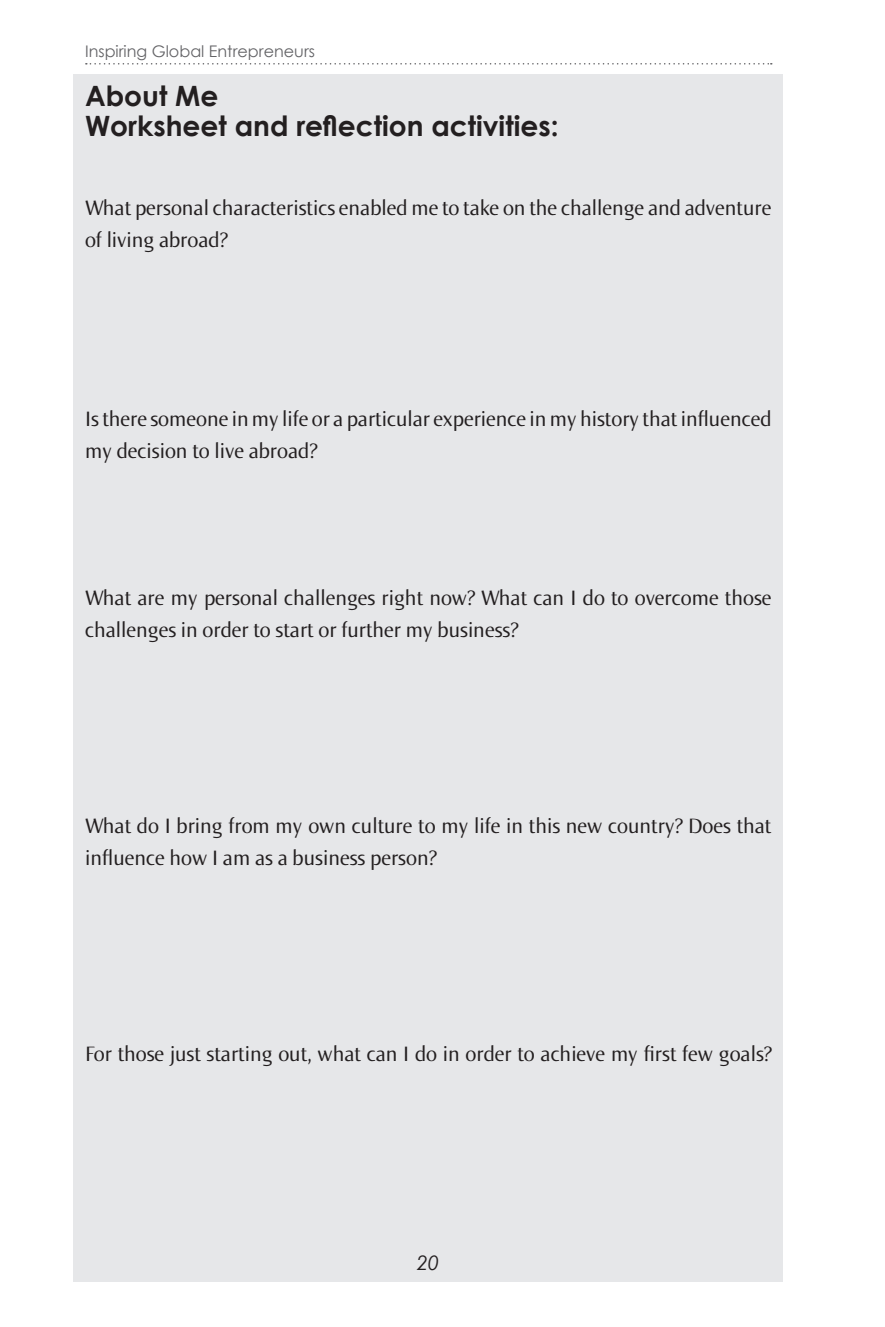
<style>
.page{position:relative;width:885px;height:1327px;background:#fff}
.page>*{position:absolute;margin:0;border:0;box-sizing:border-box;transform-origin:0 0}
.SUBHEAD{font:700 28px/30px "Century Gothic";color:#231f20}
.BODY{font:22px/32px "Norma";color:#231f20}
.t1{font:italic 20px "Century Gothic";color:#231f20}
.t2{font:16px "Century Gothic";color:#636366}
</style>
<div class="page">
<div style="left:74px;top:74px;width:708px;height:1207px;background:#e6e7e9"></div>
<svg style="left:86px;top:63px;width:685px;height:2px"></svg>
<p class="t2" style="left:85px;top:40px;width:231px">Inspiring Global Entrepreneurs</p>
<p class="SUBHEAD" style="left:85px;top:80px;width:475px">About Me<br>Worksheet and reflection activities:</p>
<p class="BODY" style="left:85px;top:192px;width:687px">What personal characteristics enabled me to take on the challenge and adventure of living abroad?</p>
<p class="BODY" style="left:85px;top:403px;width:687px">Is there someone in my life or a particular experience in my history that influenced my decision to live abroad?</p>
<p class="BODY" style="left:85px;top:582px;width:688px">What are my personal challenges right now? What can I do to overcome those challenges in order to start or further my business?</p>
<p class="BODY" style="left:85px;top:810px;width:687px">What do I bring from my own culture to my life in this new country? Does that influence how I am as a business person?</p>
<p class="BODY" style="left:85px;top:1038px;width:687px">For those just starting out, what can I do in order to achieve my first few goals?</p>
<p class="t1" style="left:417px;top:1249px;width:24px">20</p>
</div>
